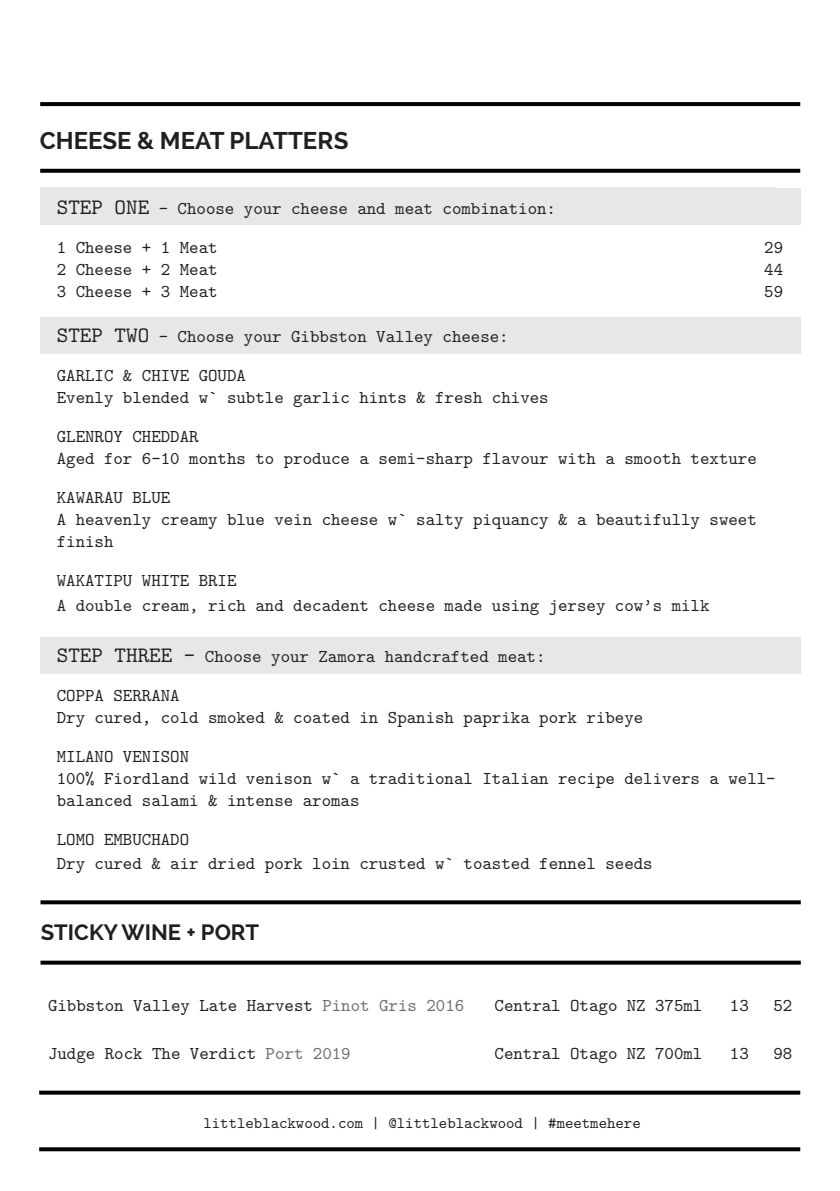
<style>
.page{position:relative;width:840px;height:1191px;background:#fff}
.page>*{position:absolute;margin:0;border:0;box-sizing:border-box;transform-origin:0 0}
.t1{font:700 24px "Raleway";color:#231f20}
.t2{font:700 22px "Raleway";color:#231f20}
.t3{font:18px/22px "LM Mono 10";color:#231f20}
.t4{font:16px "LM Mono 10";color:#231f20}
.s1{font-size:22px}
.s2{color:#6c6d70}
</style>
<div class="page">
<div style="left:40px;top:188px;width:759px;height:36px;background:#e6e7e9"></div>
<div style="left:40px;top:317px;width:759px;height:36px;background:#e6e7e9"></div>
<div style="left:40px;top:637px;width:759px;height:36px;background:#e6e7e9"></div>
<svg style="left:40px;top:102px;width:759px;height:4px;background:#05060d"></svg>
<svg style="left:40px;top:169px;width:759px;height:4px;background:#0e0f16"></svg>
<svg style="left:39px;top:1090px;width:760px;height:4px;background:#2a2b31"></svg>
<svg style="left:39px;top:1147px;width:760px;height:4px;background:#13141b"></svg>
<svg style="left:40px;top:900px;width:760px;height:4px;background:#16171d"></svg>
<svg style="left:40px;top:960px;width:760px;height:4px;background:#2a2b31"></svg>
<p class="t1" style="left:40px;top:126px;width:310px">CHEESE &amp; MEAT PLATTERS</p>
<p class="t3" style="left:57px;top:197px;width:500px"><span class="s1">STEP ONE</span> - Choose your cheese and meat combination:</p>
<p class="t3" style="left:57px;top:236px;width:162px">1 Cheese + 1 Meat</p>
<p class="t3" style="left:763px;top:236px;width:20px">29</p>
<p class="t3" style="left:57px;top:258px;width:162px">2 Cheese + 2 Meat</p>
<p class="t3" style="left:763px;top:258px;width:20px">44</p>
<p class="t3" style="left:57px;top:280px;width:162px">3 Cheese + 3 Meat</p>
<p class="t3" style="left:763px;top:280px;width:20px">59</p>
<p class="t3" style="left:57px;top:325px;width:453px"><span class="s1">STEP TWO</span> - Choose your Gibbston Valley cheese:</p>
<p class="t3" style="left:57px;top:364px;width:493px">GARLIC &amp; CHIVE GOUDA<br>Evenly blended w` subtle garlic hints &amp; fresh chives</p>
<p class="t3" style="left:57px;top:425px;width:701px">GLENROY CHEDDAR<br>Aged for 6-10 months to produce a semi-sharp flavour with a smooth texture</p>
<p class="t3" style="left:57px;top:486px;width:701px">KAWARAU BLUE<br>A heavenly creamy blue vein cheese w` salty piquancy &amp; a beautifully sweet finish</p>
<p class="t3" style="left:57px;top:568px;width:654px;line-height:24px">WAKATIPU WHITE BRIE<br>A double cream, rich and decadent cheese made using jersey cow’s milk</p>
<p class="t3" style="left:57px;top:644px;width:490px"><span class="s1">STEP THREE -</span> Choose your Zamora handcrafted meat:</p>
<p class="t3" style="left:57px;top:683px;width:587px">COPPA SERRANA<br>Dry cured, cold smoked &amp; coated in Spanish paprika pork ribeye</p>
<p class="t3" style="left:57px;top:744px;width:720px">MILANO VENISON<br>100% Fiordland wild venison w` a traditional Italian recipe delivers a well&shy;balanced salami &amp; intense aromas</p>
<p class="t3" style="left:57px;top:826px;width:597px;line-height:24px">LOMO EMBUCHADO<br>Dry cured &amp; air dried pork loin crusted w` toasted fennel seeds</p>
<p class="t2" style="left:41px;top:919px;width:220px">STICKY WINE + PORT</p>
<p class="t3" style="left:48px;top:993px;width:417px">Gibbston Valley Late Harvest <span class="s2">Pinot Gris 2016</span></p>
<p class="t3" style="left:494px;top:993px;width:209px">Central Otago NZ 375ml</p>
<p class="t3" style="left:729px;top:993px;width:20px">13</p>
<p class="t3" style="left:772px;top:993px;width:20px">52</p>
<p class="t3" style="left:48px;top:1041px;width:304px">Judge Rock The Verdict <span class="s2">Port 2019</span></p>
<p class="t3" style="left:494px;top:1041px;width:209px">Central Otago NZ 700ml</p>
<p class="t3" style="left:729px;top:1041px;width:20px">13</p>
<p class="t3" style="left:772px;top:1041px;width:20px">98</p>
<p class="t4" style="left:203px;top:1111px;width:438px">littleblackwood.com | @littleblackwood | #meetmehere</p>
</div>
